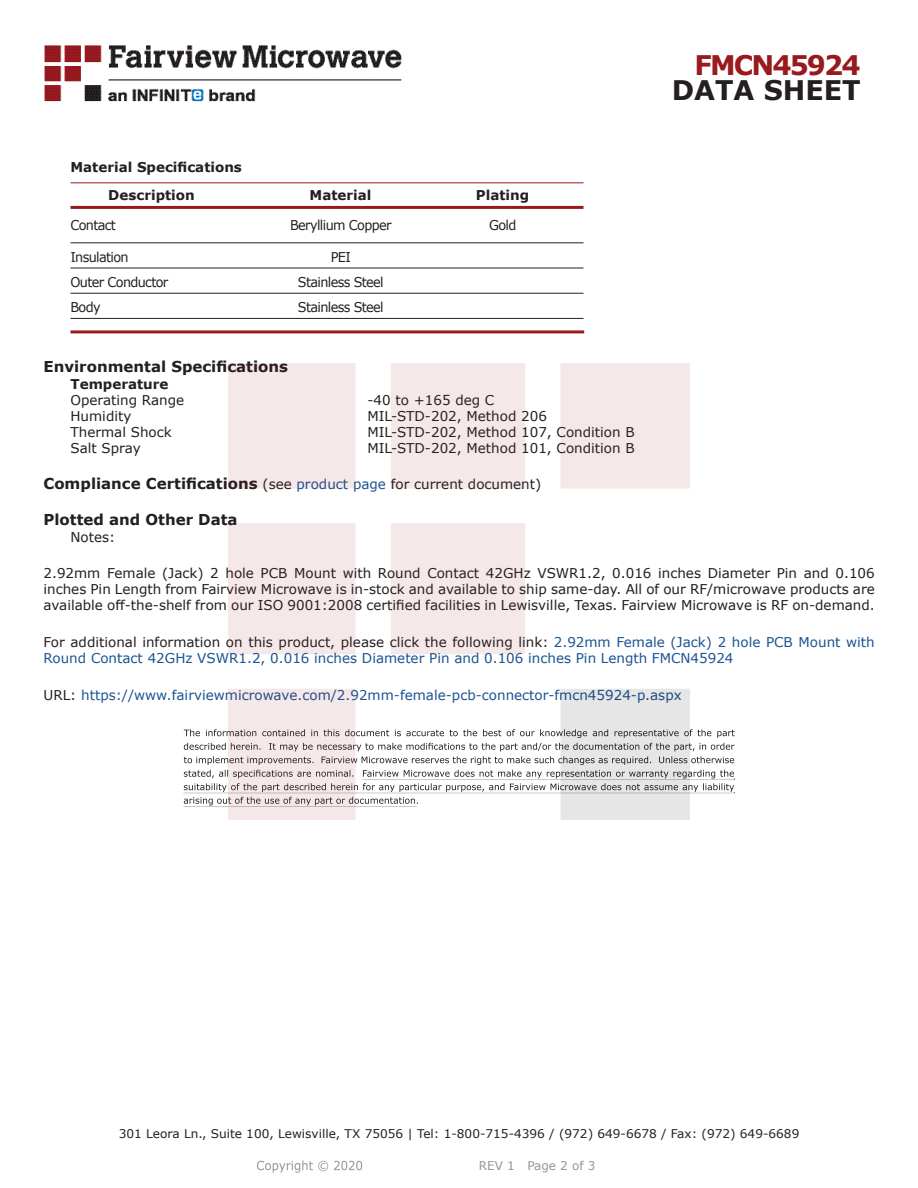
<style>
.page{position:relative;width:918px;height:1188px;background:#fff}
.page>*{position:absolute;margin:0;border:0;box-sizing:border-box;transform-origin:0 0}
.FM{font:700 27px "Verdana";letter-spacing:-.07em;color:#981a1e}
.t1{font:700 27px "Verdana";color:#231f20}
.Head1_for_Compliance{font:700 15px "Verdana";color:#231f20}
.Head1{font:700 15px "Verdana";color:#231f20}
.Web_Description_Para{font:13.5px/16.2px "Verdana";color:#231f20;text-align:justify}
.Web_Description_Para-2{font:13.5px/16.2px "Verdana";color:#1a5392}
.Specs_Para{font:13.5px "Verdana";color:#231f20}
.Table_Body_Connector{font:13.5px "Verdana";letter-spacing:-.05em;color:#231f20;scale:.95 1}
.URL_para{font:13.5px "Verdana";color:#1a5392}
.Table_Header_Connect{font:700 13.5px "Verdana";color:#231f20}
.Head2{font:700 13.5px "Verdana";color:#231f20}
.Head2_after_Head1{font:700 13.5px "Verdana";color:#231f20}
.t2{font:12px "Verdana";color:#231f20}
.REV_Info{font:12px "Verdana";color:#939598}
.Table-Body{font:7.5px "Verdana";color:#fff;scale:.95 1}
.s1{font-weight:400;font-size:13.5px}
.s2{font-weight:400;font-size:13.5px;color:#1a5392}
.s3{color:#231f20}
</style>
<div class="page">
<hr style="left:70px;top:182px;width:514px;height:1px;background:#981a1e">
<hr style="left:70px;top:206px;width:514px;height:3px;background:#981a1e">
<hr style="left:70px;top:243px;width:514px;height:1px;background:#231f20">
<hr style="left:70px;top:268px;width:514px;height:1px;background:#231f20">
<hr style="left:70px;top:293px;width:514px;height:1px;background:#231f20">
<hr style="left:70px;top:318px;width:514px;height:1px;background:#231f20">
<hr style="left:70px;top:330px;width:514px;height:3px;background:#981a1e">
<svg style="left:184px;top:729px;width:551px;height:77px"></svg>
<hr style="left:363px;top:779px;width:372px;height:1px;background:#231f20">
<hr style="left:183px;top:793px;width:551px;height:1px;background:#231f20">
<hr style="left:184px;top:806px;width:233px;height:1px;background:#231f20">
<img style="left:257px;top:1160px;width:106px;height:13px">
<img style="left:228px;top:364px;width:462px;height:456px">
<img style="left:44px;top:45px;width:358px;height:57px">
<p class="Head2" style="left:70px;top:158px;width:173px">Material Specifications</p>
<p class="Table_Header_Connect" style="left:108px;top:185px;width:88px">Description</p>
<p class="Table_Header_Connect" style="left:310px;top:185px;width:63px">Material</p>
<p class="Table_Header_Connect" style="left:476px;top:185px;width:55px">Plating</p>
<p class="Table_Body_Connector" style="left:70px;top:215px;width:49px">Contact</p>
<p class="Table_Body_Connector" style="left:290px;top:215px;width:108px">Beryllium Copper</p>
<p class="Table_Body_Connector" style="left:489px;top:215px;width:30px">Gold</p>
<p class="Table_Body_Connector" style="left:70px;top:248px;width:63px">Insulation</p>
<p class="Table-Body" style="left:70px;top:254px;width:4px">.</p>
<p class="Table_Body_Connector" style="left:331px;top:248px;width:23px">PEI</p>
<p class="Table_Body_Connector" style="left:70px;top:273px;width:105px">Outer Conductor</p>
<p class="Table-Body" style="left:70px;top:279px;width:4px">.</p>
<p class="Table_Body_Connector" style="left:298px;top:273px;width:92px">Stainless Steel</p>
<p class="Table_Body_Connector" style="left:70px;top:298px;width:33px">Body</p>
<p class="Table_Body_Connector" style="left:298px;top:298px;width:92px">Stainless Steel</p>
<p class="FM" style="left:694px;top:46px;width:168px">FMCN45924</p>
<p class="t1" style="left:672px;top:71px;width:191px">DATA SHEET</p>
<p class="Head1" style="left:44px;top:356px;width:246px">Environmental Specifications</p>
<p class="Head2_after_Head1" style="left:70px;top:374px;width:100px">Temperature</p>
<p class="Specs_Para" style="left:70px;top:391px;width:115px">Operating Range</p>
<p class="Specs_Para" style="left:368px;top:391px;width:128px">-40 to +165 deg C</p>
<p class="Specs_Para" style="left:70px;top:407px;width:62px">Humidity</p>
<p class="Specs_Para" style="left:368px;top:407px;width:181px">MIL-STD-202, Method 206</p>
<p class="Specs_Para" style="left:70px;top:423px;width:103px">Thermal Shock</p>
<p class="Specs_Para" style="left:368px;top:423px;width:269px">MIL-STD-202, Method 107, Condition B</p>
<p class="Specs_Para" style="left:70px;top:439px;width:72px">Salt Spray</p>
<p class="Specs_Para" style="left:368px;top:439px;width:269px">MIL-STD-202, Method 101, Condition B</p>
<p class="Head1_for_Compliance" style="left:44px;top:473px;width:499px">Compliance Certifications <span class="s1">(see</span> <span class="s2">product page</span> <span class="s1">for current document)</span></p>
<p class="Head1_for_Compliance" style="left:44px;top:509px;width:196px">Plotted and Other Data</p>
<p class="Specs_Para" style="left:70px;top:527px;width:46px">Notes:</p>
<p class="Web_Description_Para" style="left:44px;top:565px;width:833px">2.92mm Female (Jack) 2 hole PCB Mount with Round Contact 42GHz VSWR1.2, 0.016 inches Diameter Pin and 0.106 inches Pin Length from Fairview Microwave is in-stock and available to ship same-day. All of our RF/microwave products are available off-the-shelf from our ISO 9001:2008 certified facilities in Lewisville, Texas. Fairview Microwave is RF on-demand.</p>
<p class="Web_Description_Para-2" style="left:44px;top:634px;width:833px"><span class="s3">For additional information on this product, please click the following link:</span> 2.92mm Female (Jack) 2 hole PCB Mount with<br>Round Contact 42GHz VSWR1.2, 0.016 inches Diameter Pin and 0.106 inches Pin Length FMCN45924</p>
<p class="URL_para" style="left:44px;top:685px;width:640px"><span class="s3">URL:</span> https://www.fairviewmicrowave.com/2.92mm-female-pcb-connector-fmcn45924-p.aspx</p>
<p class="t2" style="left:119px;top:1125px;width:682px">301 Leora Ln., Suite 100, Lewisville, TX 75056 | Tel: 1-800-715-4396 / (972) 649-6678 / Fax: (972) 649-6689</p>
<p class="REV_Info" style="left:479px;top:1157px;width:118px">REV 1 Page 2 of 3</p>
</div>
